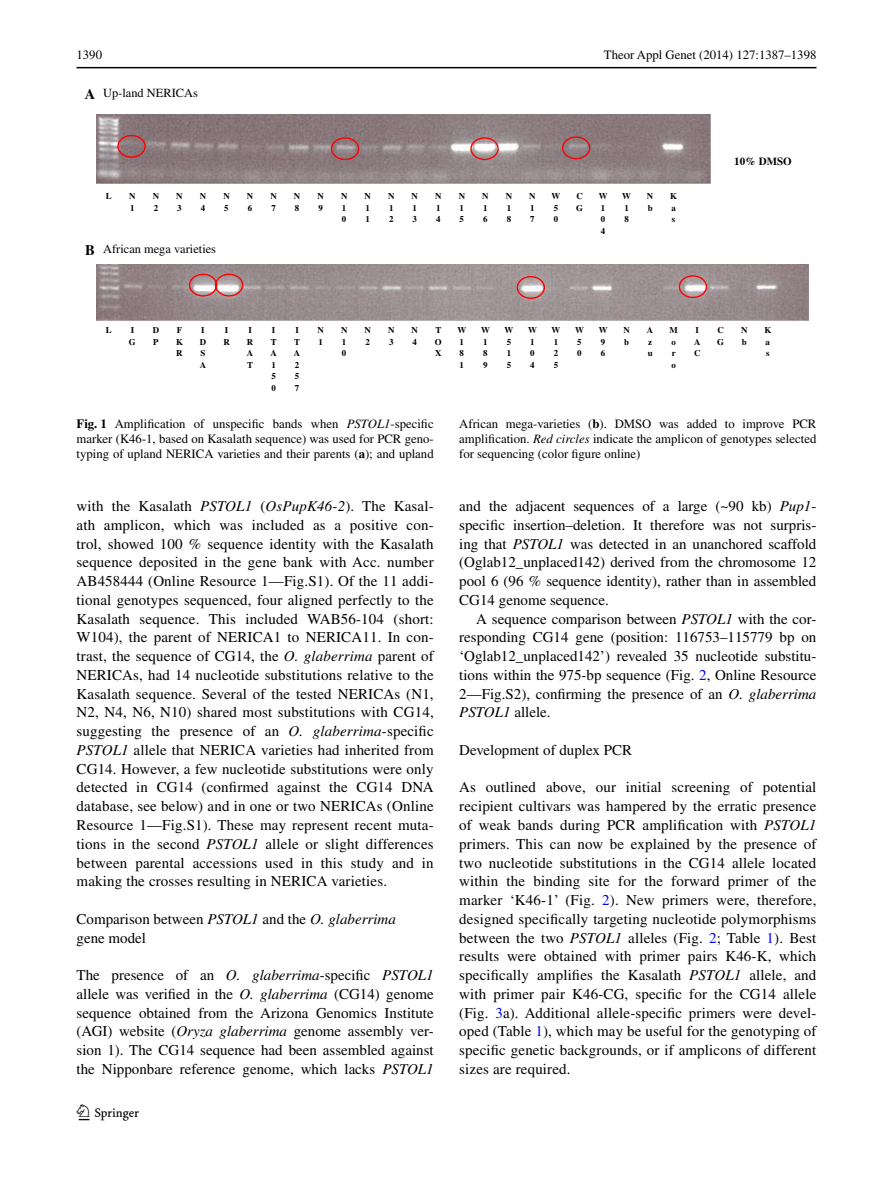
<style>
.page{position:relative;width:893px;height:1187px;background:#fff}
.page>*{position:absolute;margin:0;border:0;box-sizing:border-box;transform-origin:0 0}
.t1{font:22.5px "Springnew";color:#000}
.t2{font:15px/18.8px "Times";letter-spacing:.01em;color:#000;text-align:justify}
.t3{font:700 14.55px "Times";color:#000}
.t4{font:12.75px/15px "Times";color:#000;text-align:justify}
.t5{font:12.45px "Times";color:#000}
.t6{font:700 10.95px "Times";color:#000}
.t7{font:700 8.85px/11.6px "Times";color:#000}
.s1{font-weight:700}
.s2{font-style:italic}
.s3{color:#00f}
</style>
<div class="page">
<hr style="left:77px;top:67px;width:739px;height:1px;background:#000">
<img style="left:97px;top:265px;width:711px;height:55px">
<svg style="left:188px;top:273px;width:520px;height:26px;background:#a79597"></svg>
<img style="left:97px;top:114px;width:613px;height:69px">
<svg style="left:117px;top:134px;width:474px;height:27px;background:#968183"></svg>
<p class="t4" style="left:77px;top:48px;width:27px">1390</p>
<p class="t4" style="left:604px;top:48px;width:214px">Theor Appl Genet (2014) 127:1387–1398</p>
<p class="t3" style="left:85px;top:85px;width:12px">A</p>
<p class="t5" style="left:103px;top:86px;width:96px">Up-land NERICAs</p>
<p class="t3" style="left:85px;top:242px;width:11px">B</p>
<p class="t7" style="left:106px;top:190px;width:7px">L</p>
<p class="t7" style="left:129px;top:190px;width:8px">N<br>1</p>
<p class="t7" style="left:153px;top:190px;width:8px">N<br>2</p>
<p class="t7" style="left:176px;top:190px;width:8px">N<br>3</p>
<p class="t7" style="left:200px;top:190px;width:8px">N<br>4</p>
<p class="t7" style="left:223px;top:190px;width:8px">N<br>5</p>
<p class="t7" style="left:247px;top:190px;width:8px">N<br>6</p>
<p class="t7" style="left:270px;top:190px;width:8px">N<br>7</p>
<p class="t7" style="left:294px;top:190px;width:8px">N<br>8</p>
<p class="t7" style="left:317px;top:190px;width:8px">N<br>9</p>
<p class="t7" style="left:341px;top:190px;width:8px;text-align:justify">N 1<br>0</p>
<p class="t7" style="left:365px;top:190px;width:8px;text-align:justify">N 1<br>1</p>
<p class="t7" style="left:388px;top:190px;width:8px;text-align:justify">N 1<br>2</p>
<p class="t7" style="left:412px;top:190px;width:8px;text-align:justify">N 1<br>3</p>
<p class="t7" style="left:435px;top:190px;width:8px;text-align:justify">N 1<br>4</p>
<p class="t7" style="left:459px;top:190px;width:8px;text-align:justify">N 1<br>5</p>
<p class="t7" style="left:482px;top:190px;width:8px;text-align:justify">N 1<br>6</p>
<p class="t7" style="left:506px;top:190px;width:8px;text-align:justify">N 1<br>8</p>
<p class="t7" style="left:529px;top:190px;width:8px;text-align:justify">N 1<br>7</p>
<p class="t7" style="left:552px;top:190px;width:10px">W<br>5<br>0</p>
<p class="t7" style="left:576px;top:190px;width:8px">C<br>G</p>
<p class="t7" style="left:599px;top:190px;width:10px">W<br>1<br>0<br>4</p>
<p class="t7" style="left:622px;top:190px;width:10px">W<br>1<br>8</p>
<p class="t7" style="left:647px;top:190px;width:8px">N b</p>
<p class="t7" style="left:670px;top:190px;width:8px">K a s</p>
<p class="t5" style="left:103px;top:242px;width:114px">African mega varieties</p>
<p class="t6" style="left:734px;top:154px;width:59px">10% DMSO</p>
<p class="t7" style="left:106px;top:324px;width:7px">L</p>
<p class="t7" style="left:129px;top:324px;width:8px">I<br>G</p>
<p class="t7" style="left:153px;top:324px;width:8px">D<br>P</p>
<p class="t7" style="left:176px;top:324px;width:8px;text-align:justify">F K R</p>
<p class="t7" style="left:200px;top:324px;width:8px">I<br>D<br>S<br>A</p>
<p class="t7" style="left:223px;top:324px;width:8px">I<br>R</p>
<p class="t7" style="left:247px;top:324px;width:8px">I<br>R<br>A<br>T</p>
<p class="t7" style="left:270px;top:324px;width:8px">I<br>T<br>A<br>1<br>5<br>0</p>
<p class="t7" style="left:294px;top:324px;width:8px">I<br>T<br>A<br>2<br>5<br>7</p>
<p class="t7" style="left:317px;top:324px;width:8px">N<br>1</p>
<p class="t7" style="left:341px;top:324px;width:8px;text-align:justify">N 1<br>0</p>
<p class="t7" style="left:365px;top:324px;width:8px">N<br>2</p>
<p class="t7" style="left:388px;top:324px;width:8px">N<br>3</p>
<p class="t7" style="left:412px;top:324px;width:8px">N<br>4</p>
<p class="t7" style="left:435px;top:324px;width:8px;text-align:justify">T O X</p>
<p class="t7" style="left:457px;top:324px;width:10px">W<br>1<br>8<br>1</p>
<p class="t7" style="left:481px;top:324px;width:10px">W<br>1<br>8<br>9</p>
<p class="t7" style="left:505px;top:324px;width:10px">W<br>5<br>1<br>5</p>
<p class="t7" style="left:528px;top:324px;width:10px">W<br>1<br>0<br>4</p>
<p class="t7" style="left:552px;top:324px;width:10px">W<br>1<br>2<br>5</p>
<p class="t7" style="left:575px;top:324px;width:10px">W<br>5<br>0</p>
<p class="t7" style="left:599px;top:324px;width:10px">W<br>9<br>6</p>
<p class="t7" style="left:623px;top:324px;width:8px">N b</p>
<p class="t7" style="left:647px;top:324px;width:8px">A z u</p>
<p class="t7" style="left:670px;top:324px;width:10px">M o r o</p>
<p class="t7" style="left:694px;top:324px;width:8px">I<br>A<br>C</p>
<p class="t7" style="left:717px;top:324px;width:8px">C<br>G</p>
<p class="t7" style="left:741px;top:324px;width:8px">N b</p>
<p class="t7" style="left:764px;top:324px;width:8px">K a s</p>
<p class="t4" style="left:77px;top:416px;width:359px"><span class="s1">Fig. 1</span> Amplification of unspecific bands when <span class="s2">PSTOL1</span>-specific marker (K46-1, based on Kasalath sequence) was used for PCR geno&shy;typing of upland NER</p>
<p class="t4" style="left:192px;top:446px;width:244px">ICA varieties and their parents (<span class="s1">a</span>); and upland</p>
<p class="t2" style="left:77px;top:496px;width:359px">with the Kasalath <span class="s2">PSTOL1</span> (<span class="s2">OsPupK46</span>-<span class="s2">2</span>). The Kasal&shy;ath amplicon, which was included as a positive con&shy;trol, showed 100 % sequence identity with the Kasalath sequence deposited in the gene bank with Acc. number AB458444 (Online Resource 1—Fig.S1). Of the 11 addi&shy;tional genotypes sequenced, four aligned perfectly to the Kasalath sequence. This included WAB56-104 (short:<br>W104), the parent of NER</p>
<p class="t2" style="left:77px;top:628px;width:359px;text-indent:260px">ICA11. In con&shy;trast, the sequence of CG14, the <span class="s2">O. glaberrima</span> parent of NER</p>
<p class="t2" style="left:248px;top:628px;width:70px">ICA1 to NER</p>
<p class="t2" style="left:77px;top:665px;width:359px;text-indent:30px">ICAs, had 14 nucleotide substitutions relative to the<br>Kasalath sequence. Several of the tested NER</p>
<p class="t2" style="left:77px;top:684px;width:359px;text-indent:292px">ICAs (N1, N2, N4, N6, N10) shared most substitutions with CG14, suggesting the presence of an <span class="s2">O. glaberrima</span>-specific <span class="s2">PSTOL1</span> allele that NER</p>
<p class="t2" style="left:77px;top:740px;width:359px;text-indent:154px">ICA varieties had inherited from CG14. However, a few nucleotide substitutions were only detected in CG14 (confirmed against the CG14 DNA database, see below) and in one or two NER</p>
<p class="t2" style="left:77px;top:796px;width:359px;text-indent:274px">ICAs (Online Resource 1—Fig.S1). These may represent recent muta&shy;tions in the second <span class="s2">PSTOL1</span> allele or slight differences between parental accessions used in this study and in making the crosses resulting in NER</p>
<p class="t2" style="left:301px;top:871px;width:87px">ICA varieties.</p>
<p class="t2" style="left:77px;top:909px;width:321px">Comparison between <span class="s2">PSTOL1</span> and the <span class="s2">O. glaberrima </span>gene model</p>
<p class="t2" style="left:77px;top:965px;width:359px">The presence of an <span class="s2">O. glaberrima</span>-specific <span class="s2">PSTOL1 </span>allele was verified in the <span class="s2">O. glaberrima</span> (CG14) genome sequence obtained from the Arizona Genomics Institute (AGI) website (<span class="s2">Oryza glaberrima</span> genome assembly ver&shy;sion 1). The CG14 sequence had been assembled against the Nipponbare reference genome, which lacks <span class="s2">PSTOL1</span></p>
<h1 class="t1" style="left:79px;top:1104px;width:62px">1 3</h1>
<p class="t4" style="left:459px;top:416px;width:359px">African mega-varieties (<span class="s1">b</span>). DMSO was added to improve PCR amplification. <span class="s2">Red circles</span> indicate the amplicon of genotypes selected for sequencing (color figure online)</p>
<p class="t2" style="left:459px;top:496px;width:359px">and the adjacent sequences of a large (~90 kb) <span class="s2">Pup1</span>- specific insertion–deletion. It therefore was not surpris&shy;ing that <span class="s2">PSTOL1</span> was detected in an unanchored scaffold (Oglab12_unplaced142) derived from the chromosome 12 pool 6 (96 % sequence identity), rather than in assembled CG14 genome sequence.</p>
<p class="t2" style="left:459px;top:609px;width:359px;text-indent:17px">A sequence comparison between <span class="s2">PSTOL1</span> with the cor&shy;responding CG14 gene (position: 116753–115779 bp on ‘Oglab12_unplaced142’) revealed 35 nucleotide substitu&shy;tions within the 975-bp sequence (Fig. <span class="s3">2</span>, Online Resource 2—Fig.S2), confirming the presence of an <span class="s2">O. glaberrima PSTOL1</span> allele.</p>
<p class="t2" style="left:459px;top:740px;width:174px">Development of duplex PCR</p>
<p class="t2" style="left:459px;top:778px;width:359px">As outlined above, our initial screening of potential recipient cultivars was hampered by the erratic presence of weak bands during PCR amplification with <span class="s2">PSTOL1 </span>primers. This can now be explained by the presence of two nucleotide substitutions in the CG14 allele located within the binding site for the forward primer of the marker ‘K46-1’ (Fig. <span class="s3">2</span>). New primers were, therefore, designed specifically targeting nucleotide polymorphisms between the two <span class="s2">PSTOL1</span> alleles (Fig. <span class="s3">2</span>; Table <span class="s3">1</span>). Best results were obtained with primer pairs K46-K, which specifically amplifies the Kasalath <span class="s2">PSTOL1</span> allele, and with primer pair K46-CG, specific for the CG14 allele (Fig. <span class="s3">3</span>a). Additional allele-specific primers were devel&shy;oped (Table <span class="s3">1</span>), which may be useful for the genotyping of specific genetic backgrounds, or if amplicons of different sizes are required.</p>
</div>
